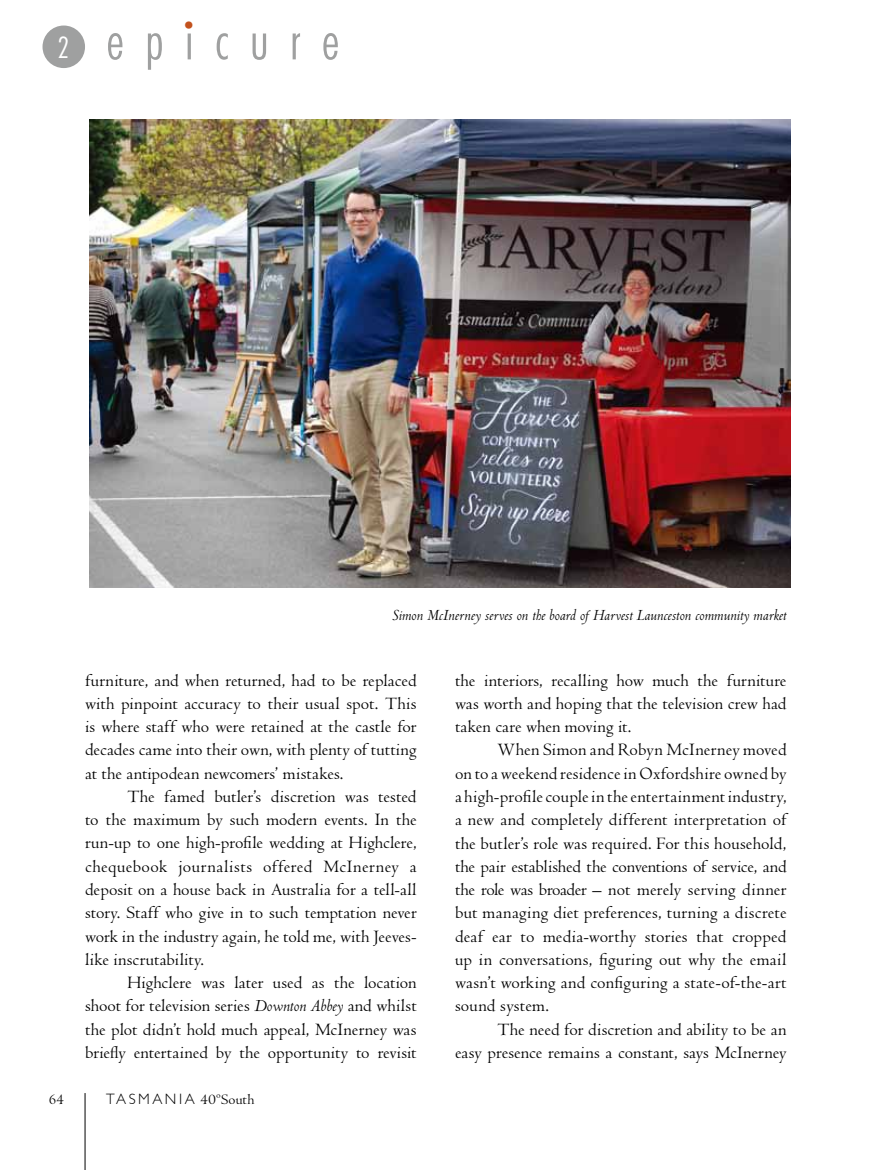
<style>
.page{position:relative;width:893px;height:1170px;background:#fff}
.page>*{position:absolute;margin:0;border:0;box-sizing:border-box;transform-origin:0 0}
.t1{font:300 condensed 54px "Futura BT";letter-spacing:.385em;color:#9fa0a0}
.t2{font:27px "Times";color:#c3521d}
.t3{font:18px/23.2px "Centaur";letter-spacing:.005em;color:#000;text-align:justify}
.t4{font:italic 16.5px "Centaur";color:#000}
.t5{font:300 15px "Gentle Sans";letter-spacing:.17em;color:#000}
.t6{font:15px "Centaur";color:#000}
.s1{font-size:30px;color:#fff}
.s2{font-style:italic}
.s3{font-family:"Centaur";font-weight:400}
</style>
<div class="page">
<hr style="left:85px;top:1092px;width:1px;height:77px;background:#000">
<div style="left:43px;top:26px;width:42px;height:42px;background:#9fa0a0;border-radius:50%"></div>
<img style="left:89px;top:119px;width:702px;height:468px">
<h2 class="t2" style="left:184px;top:10px;width:11px">•</h2>
<h1 class="t1" style="left:58px;top:7px;width:283px"><span class="s1">2</span> epicure</h1>
<p class="t4" style="left:392px;top:606px;width:396px">Simon McInerney serves on the board of Harvest Launceston community market</p>
<p class="t3" style="left:85px;top:668px;width:333px">furniture, and when returned, had to be replaced with pinpoint accuracy to their usual spot. This is where staff who were retained at the castle for decades came into their own, with plenty of tutting at the antipodean newcomers’ mistakes.</p>
<p class="t3" style="left:85px;top:785px;width:333px;text-indent:43px">The famed butler’s discretion was tested to the maximum by such modern events. In the run-up to one high-profile wedding at Highclere, chequebook journalists offered McInerney a deposit on a house back in Australia for a tell-all story. Staff who give in to such temptation never work in the industry again, he told me, with Jeeves&shy;like inscrutability.</p>
<p class="t3" style="left:85px;top:971px;width:333px;text-indent:43px">Highclere was later used as the location shoot for television series <span class="s2">Downton Abbey</span> and whilst the plot didn’t hold much appeal, McInerney was briefly entertained by the opportunity to revisit</p>
<p class="t6" style="left:49px;top:1091px;width:17px">64</p>
<p class="t5" style="left:106px;top:1090px;width:150px">TASMANIA <span class="s3">40ºSouth</span></p>
<p class="t3" style="left:455px;top:668px;width:333px">the interiors, recalling how much the furniture was worth and hoping that the television crew had taken care when moving it.</p>
<p class="t3" style="left:455px;top:738px;width:333px;text-indent:43px">When Simon and Robyn McInerney moved on to a weekend residence in Oxfordshire owned by a high-profile couple in the entertainment industry, a new and completely different interpretation of the butler’s role was required. For this household, the pair established the conventions of service, and the role was broader – not merely serving dinner but managing diet preferences, turning a discrete deaf ear to media-worthy stories that cropped up in conversations, figuring out why the email wasn’t working and configuring a state-of-the-art sound system.</p>
<p class="t3" style="left:455px;top:1017px;width:333px;text-align:right">The need for discretion and ability to be an<br>easy presence remains a constant, says McInerney</p>
</div>
